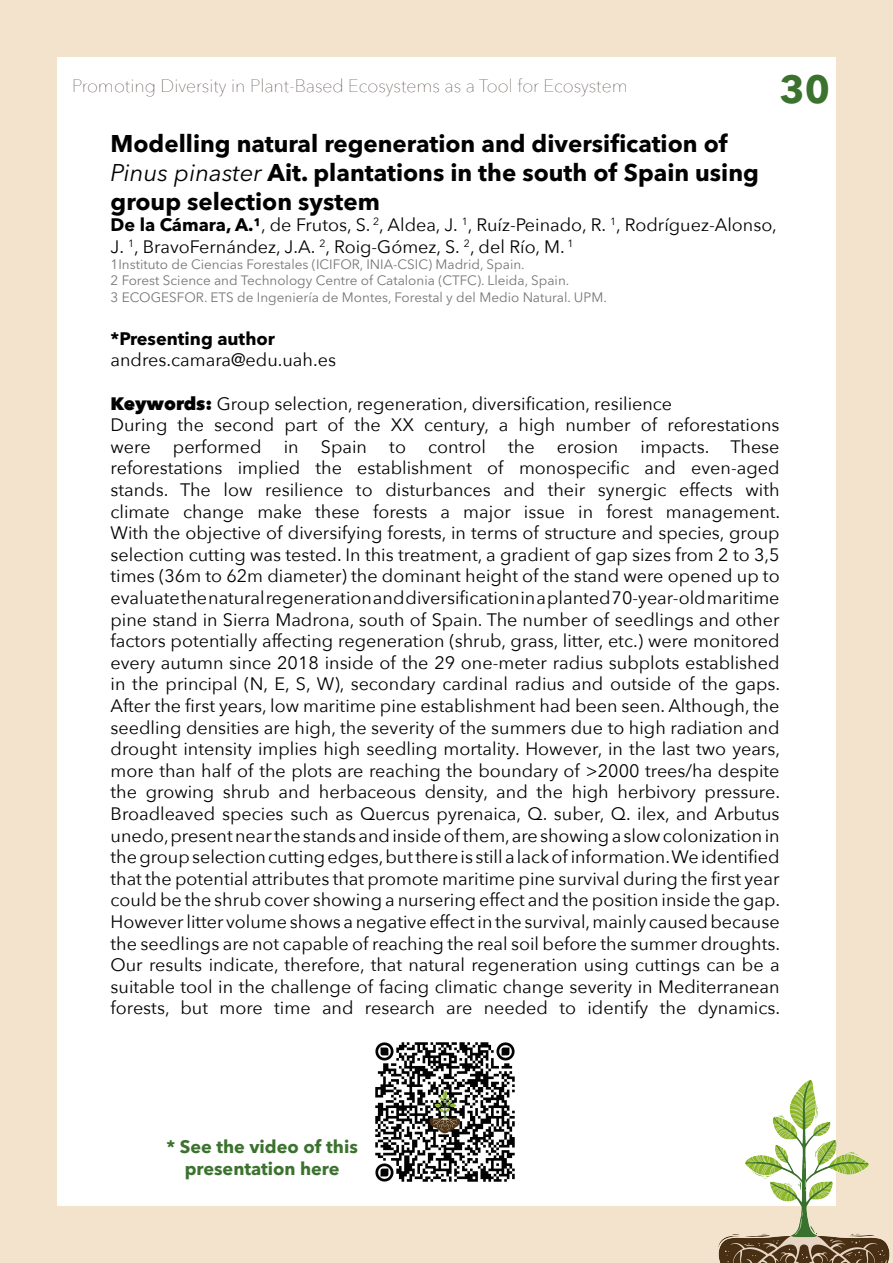
<style>
.page{position:relative;width:893px;height:1263px;background:#fff}
.page>*{position:absolute;margin:0;border:0;box-sizing:border-box;transform-origin:0 0}
.t1{font:700 39px "Avenir Next LT Pro";color:#3b722e}
.t2{font:700 24px/28.8px "Avenir Next LT Pro";color:#020203}
.t3{font:18px/21.6px "Avenir Next";color:#020203;text-align:justify}
.t4{font:200 18px "Avenir Next";color:#3d2e28}
.t5{font:700 18px/21.6px "Avenir Next LT Pro";color:#3b722e;text-align:center}
.t6{font:700 18px "Avenir Next LT Pro";color:#020203}
.t7{font:13.5px "Avenir Next LT Pro";color:#767675}
.s1{font-weight:400;font-style:italic}
.s2{font-family:"Avenir Next LT Pro";font-weight:700}
.s3{font-weight:800}
</style>
<div class="page">
<div style="left:0;top:0;width:893px;height:1263px;border:57px solid #f3e2cc"></div>
<img style="left:714px;top:1076px;width:179px;height:187px">
<img style="left:375px;top:1042px;width:140px;height:140px">
<p class="t4" style="left:72px;top:70px;width:557px">Promoting Diversity in Plant-Based Ecosystems as a Tool for Ecosystem</p>
<p class="t1" style="left:780px;top:66px;width:52px">30</p>
<p class="t2" style="left:111px;top:129px;width:650px">Modelling natural regeneration and diversification of<br><span class="s1">Pinus pinaster</span> Ait. plantations in the south of Spain using group selection system</p>
<p class="t3" style="left:111px;top:213px;width:668px"><span class="s2">De la Cámara, A.¹</span>, de Frutos, S. <sup>2</sup>, Aldea, J. <sup>1</sup>, Ruíz-Peinado, R. <sup>1</sup>, Rodríguez-Alonso,<br>J. <sup>1</sup>, BravoFernández, J.A. <sup>2</sup>, Roig-Gómez, S. <sup>2</sup>, del Río, M. <sup>1</sup></p>
<p class="t7" style="left:111px;top:256px;width:416px">1Instituto de Ciencias Forestales (ICIFOR, INIA-CSIC) Madrid, Spain.</p>
<p class="t7" style="left:111px;top:273px;width:460px">2 Forest Science and Technology Centre of Catalonia (CTFC). Lleida, Spain.</p>
<p class="t7" style="left:111px;top:289px;width:498px">3 ECOGESFOR. ETS de Ingeniería de Montes, Forestal y del Medio Natural. UPM.</p>
<p class="t6" style="left:111px;top:327px;width:166px">*Presenting author</p>
<p class="t3" style="left:111px;top:348px;width:227px">andres.camara@edu.uah.es</p>
<p class="t3" style="left:111px;top:392px;width:563px"><span class="s3">Keywords:</span> Group selection, regeneration, diversification, resilience</p>
<p class="t3" style="left:111px;top:413px;width:671px">During the second part of the XX century, a high number of reforestations were performed in Spain to control the erosion impacts. These reforestations implied the establishment of monospecific and even-aged stands. The low resilience to disturbances and their synergic effects with climate change make these forests a major issue in forest management.</p>
<p class="t3" style="left:111px;top:521px;width:671px">With the objective of diversifying forests, in terms of structure and species, group selection cutting was tested. In this treatment, a gradient of gap sizes from 2 to 3,5 times (36m to 62m diameter) the dominant height of the stand were opened up to evaluate the natural regeneration and diversification in a planted 70-year-old maritime pine stand in Sierra Madrona, south of Spain. The number of seedlings and other factors potentially affecting regeneration (shrub, grass, litter, etc.) were monitored every autumn since 2018 inside of the 29 one-meter radius subplots established in the principal (N, E, S, W), secondary cardinal radius and outside of the gaps.</p>
<p class="t3" style="left:111px;top:694px;width:671px">After the first years, low maritime pine establishment had been seen. Although, the seedling densities are high, the severity of the summers due to high radiation and drought intensity implies high seedling mortality. However, in the last two years, more than half of the plots are reaching the boundary of &gt;2000 trees/ha despite the growing shrub and herbaceous density, and the high herbivory pressure.<br>Broadleaved species such as Quercus pyrenaica, Q. suber, Q. ilex, and Arbutus unedo, present near the stands and inside of them, are showing a slow colonization in the group selection cutting edges, but there is still a lack of information. We identified that the potential attributes that promote maritime pine survival during the first year could be the shrub cover showing a nursering effect and the position inside the gap.<br>However litter volume shows a negative effect in the survival, mainly caused because the seedlings are not capable of reaching the real soil before the summer droughts.</p>
<p class="t3" style="left:111px;top:953px;width:671px">Our results indicate, therefore, that natural regeneration using cuttings can be a suitable tool in the challenge of facing climatic change severity in Mediterranean forests, but more time and research are needed to identify the dynamics.</p>
<p class="t5" style="left:166px;top:1136px;width:193px">* See the video of this presentation here</p>
</div>
